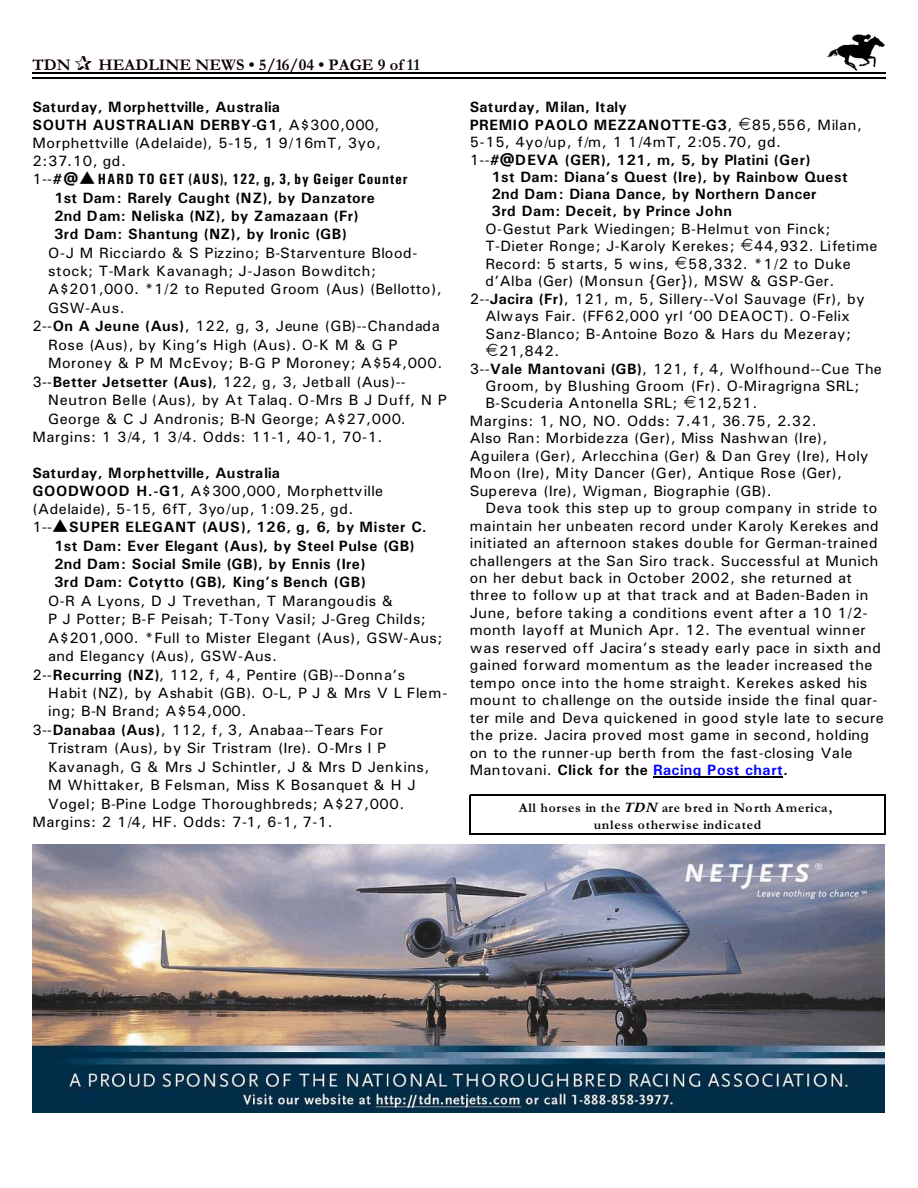
<style>
.page{position:relative;width:918px;height:1188px;background:#fff}
.page>*{position:absolute;margin:0;border:0;box-sizing:border-box;transform-origin:0 0}
.t1{font:700 16.5px "Garamond";letter-spacing:.005em;color:#0f0000}
.t2{font:15px/17.4px "Univers";letter-spacing:.03em;color:#000}
.t3{font:700 15px/18.3px "Univers";letter-spacing:.03em;color:#000}
.t4{font:15px "Univers";letter-spacing:.01em;color:#000}
.t5{font:15px "Univers";letter-spacing:.055em;color:#000}
.t6{font:700 15px "Univers Condensed";letter-spacing:.06em;color:#000}
.t7{font:15px "Univers";letter-spacing:.06em;color:#000}
.t8{font:700 15px "Univers";letter-spacing:.05em;color:#000}
.t9{font:700 15px "Univers";letter-spacing:.01em;color:#000}
.t10{font:700 13.5px/17px "Garamond";letter-spacing:.055em;color:#000;text-align:center}
.s1{color:#001400}
.s2{font-weight:700}
.s3{font-family:"Univers";font-weight:400}
.s4{font-family:"Univers"}
.s5{font-weight:400}
.s6{font-weight:700;color:#00f}
.s7{font-style:italic}
</style>
<div class="page">
<img style="left:826px;top:34px;width:59px;height:36px">
<hr style="left:32px;top:72px;width:853px;height:1px;background:#000">
<hr style="left:32px;top:77px;width:853px;height:2px;background:#000">
<img style="left:32px;top:844px;width:852px;height:269px">
<hr style="left:653px;top:777px;width:130px;height:1px;background:#000">
<hr style="left:470px;top:795px;width:1px;height:40px;background:#000">
<hr style="left:884px;top:795px;width:1px;height:40px;background:#000">
<hr style="left:470px;top:795px;width:415px;height:1px;background:#000">
<hr style="left:470px;top:834px;width:415px;height:1px;background:#000">
<p class="t1" style="left:32px;top:59px;width:40px">TDN</p>
<p class="t1" style="left:98px;top:59px;width:323px">HEADLINE NEWS • 5/16/04 • PAGE 9 of <span class="s1">11</span></p>
<p class="t2" style="left:32px;top:99px;width:350px;line-height:18px"><span class="s2">Saturday, Morphettville, Australia<br>SOUTH AUSTRALIAN DERBY-G1</span>, A$300,000, Morphettville (Adelaide), 5-15, 1 9/16mT, 3yo, 2:37.10, gd.</p>
<p class="t6" style="left:32px;top:174px;width:377px"><span class="s3">1--</span><span class="s4">#@</span>▲HARD TO GET (AUS), 122, g, 3, by Geiger Counter</p>
<p class="t3" style="left:54px;top:190px;width:322px">1st Dam: Rarely Caught (NZ), by Danzatore<br>2nd Dam: Neliska (NZ), by Zamazaan (Fr)<br>3rd Dam: Shantung (NZ), by Ironic (GB)</p>
<p class="t2" style="left:48px;top:245px;width:371px">O-J M Ricciardo &amp; S Pizzino; B-Starventure Blood-</p>
<p class="t2" style="left:48px;top:263px;width:329px">stock; T-Mark Kavanagh; J-Jason Bowditch;</p>
<p class="t2" style="left:48px;top:282px;width:395px">A$201,000. *1/2 to Reputed Groom (Aus) (Bellotto),</p>
<p class="t2" style="left:48px;top:300px;width:78px">GSW-Aus.</p>
<p class="t2" style="left:32px;top:319px;width:409px">2--<span class="s2">On A Jeune (Aus)</span>, 122, g, 3, Jeune (GB)--Chandada</p>
<p class="t2" style="left:48px;top:337px;width:351px">Rose (Aus), by King’s High (Aus). O-K M &amp; G P</p>
<p class="t2" style="left:48px;top:356px;width:396px">Moroney &amp; P M McEvoy; B-G P Moroney; A$54,000.</p>
<p class="t2" style="left:32px;top:374px;width:375px">3--<span class="s2">Better Jetsetter (Aus)</span>, 122, g, 3, Jetball (Aus)--</p>
<p class="t5" style="left:48px;top:395px;width:400px">Neutron Belle (Aus), by At Talaq. O-Mrs B J Duff, N P</p>
<p class="t2" style="left:48px;top:411px;width:359px">George &amp; C J Andronis; B-N George; A$27,000.</p>
<p class="t2" style="left:32px;top:430px;width:352px">Margins: 1 3/4, 1 3/4. Odds: 11-1, 40-1, 70-1.</p>
<p class="t9" style="left:32px;top:468px;width:249px">Saturday, Morphettville, Australia</p>
<p class="t4" style="left:32px;top:486px;width:352px"><span class="s2">GOODWOOD H.-G1</span>, A$300,000, Morphettville</p>
<p class="t2" style="left:32px;top:502px;width:323px">(Adelaide), 5-15, 6fT, 3yo/up, 1:09.25, gd.</p>
<p class="t8" style="left:32px;top:522px;width:396px"><span class="s5">1--</span>▲SUPER ELEGANT (AUS), 126, g, 6, by Mister C.</p>
<p class="t3" style="left:54px;top:538px;width:362px">1st Dam: Ever Elegant (Aus), by Steel Pulse (GB)</p>
<p class="t3" style="left:54px;top:556px;width:313px">2nd Dam: Social Smile (GB), by Ennis (Ire)</p>
<p class="t3" style="left:54px;top:574px;width:313px">3rd Dam: Cotytto (GB), King’s Bench (GB)</p>
<p class="t2" style="left:48px;top:593px;width:347px">O-R A Lyons, D J Trevethan, T Marangoudis &amp;</p>
<p class="t2" style="left:48px;top:612px;width:379px">P J Potter; B-F Peisah; T-Tony Vasil; J-Greg Childs;</p>
<p class="t2" style="left:48px;top:630px;width:396px">A$201,000. *Full to Mister Elegant (Aus), GSW-Aus;</p>
<p class="t2" style="left:48px;top:648px;width:231px">and Elegancy (Aus), GSW-Aus.</p>
<p class="t2" style="left:32px;top:667px;width:374px">2--<span class="s2">Recurring (NZ)</span>, 112, f, 4, Pentire (GB)--Donna’s</p>
<p class="t7" style="left:48px;top:688px;width:401px">Habit (NZ), by Ashabit (GB). O-L, P J &amp; Mrs V L Flem-</p>
<p class="t2" style="left:48px;top:704px;width:200px">ing; B-N Brand; A$54,000.</p>
<p class="t2" style="left:32px;top:722px;width:353px">3--<span class="s2">Danabaa (Aus)</span>, 112, f, 3, Anabaa--Tears For</p>
<p class="t4" style="left:48px;top:743px;width:339px">Tristram (Aus), by Sir Tristram (Ire). O-Mrs I P</p>
<p class="t2" style="left:48px;top:759px;width:383px">Kavanagh, G &amp; Mrs J Schintler, J &amp; Mrs D Jenkins,</p>
<p class="t5" style="left:48px;top:780px;width:369px">M Whittaker, B Felsman, Miss K Bosanquet &amp; H J</p>
<p class="t2" style="left:48px;top:796px;width:358px">Vogel; B-Pine Lodge Thoroughbreds; A$27,000.</p>
<p class="t2" style="left:32px;top:815px;width:302px">Margins: 2 1/4, HF. Odds: 7-1, 6-1, 7-1.</p>
<p class="t3" style="left:470px;top:100px;width:264px;line-height:17.4px">Saturday, Milan, Italy<br>PREMIO PAOLO MEZZANOTTE-G3<span class="s5">,</span></p>
<p class="t2" style="left:470px;top:117px;width:394px;text-indent:282px">85,556, Milan,<br>5-15, 4yo/up, f/m, 1 1/4mT, 2:05.70, gd.<br>1--<span class="s2">#@DEVA (GER), 121, m, 5, by Platini (Ger)</span></p>
<p class="t3" style="left:491px;top:169px;width:358px;line-height:17.2px">1st Dam: Diana’s Quest (Ire), by Rainbow Quest<br>2nd Dam: Diana Dance, by Northern Dancer<br>3rd Dam: Deceit, by Prince John</p>
<p class="t2" style="left:485px;top:221px;width:347px">O-Gestut Park Wiedingen; B-Helmut von Finck;<br>T-Dieter Ronge; J-Karoly Kerekes;</p>
<p class="t2" style="left:754px;top:239px;width:125px">44,932. Lifetime</p>
<p class="t2" style="left:485px;top:256px;width:185px">Record: 5 starts, 5 wins,</p>
<p class="t2" style="left:688px;top:256px;width:164px">58,332. *1/2 to Duke</p>
<p class="t2" style="left:485px;top:274px;width:350px">d’Alba (Ger) (Monsun {Ger}), MSW &amp; GSP-Ger.</p>
<p class="t2" style="left:470px;top:291px;width:397px">2--<span class="s2">Jacira (Fr)</span>, 121, m, 5, Sillery--Vol Sauvage (Fr), by</p>
<p class="t4" style="left:485px;top:311px;width:366px">Always Fair. (FF62,000 yrl ‘00 DEAOCT). O-Felix</p>
<p class="t2" style="left:485px;top:326px;width:367px">Sanz-Blanco; B-Antoine Bozo &amp; Hars du Mezeray;</p>
<p class="t2" style="left:499px;top:344px;width:62px">21,842.</p>
<p class="t2" style="left:470px;top:361px;width:413px">3--<span class="s2">Vale Mantovani (GB)</span>, 121, f, 4, Wolfhound--Cue The</p>
<p class="t2" style="left:485px;top:378px;width:375px">Groom, by Blushing Groom (Fr). O-Miragrigna SRL;</p>
<p class="t2" style="left:485px;top:396px;width:194px">B-Scuderia Antonella SRL;</p>
<p class="t2" style="left:470px;top:396px;width:400px;text-indent:227px">12,521.<br>Margins: 1, NO, NO. Odds: 7.41, 36.75, 2.32.<br>Also Ran: Morbidezza (Ger), Miss Nashwan (Ire), Aguilera (Ger), Arlecchina (Ger) &amp; Dan Grey (Ire), Holy Moon (Ire), Mity Dancer (Ger), Antique Rose (Ger), Supereva (Ire), Wigman, Biographie (GB).</p>
<p class="t2" style="left:470px;top:501px;width:416px;text-indent:16px">Deva took this step up to group company in stride to maintain her unbeaten record under Karoly Kerekes and initiated an afternoon stakes double for German-trained challengers at the San Siro track. Successful at Munich on her debut back in October 2002, she returned at three to follow up at that track and at Baden-Baden in June, before taking a conditions event after a 10 1/2- month layoff at Munich Apr. 12. The eventual winner was reserved off Jacira’s steady early pace in sixth and gained forward momentum as the leader increased the tempo once into the home straight. Kerekes asked his mount to challenge on the outside inside the final quar&shy;ter mile and Deva quickened in good style late to secure the prize. Jacira proved most game in second, holding on to the runner-up berth from the fast-closing Vale Mantovani. <span class="s2">Click for the</span> <span class="s6">Racing Post chart</span><span class="s2">.</span></p>
<p class="t10" style="left:519px;top:801px;width:315px">All horses in the <span class="s7">TDN</span> are bred in North America, unless otherwise indicated</p>
</div>
